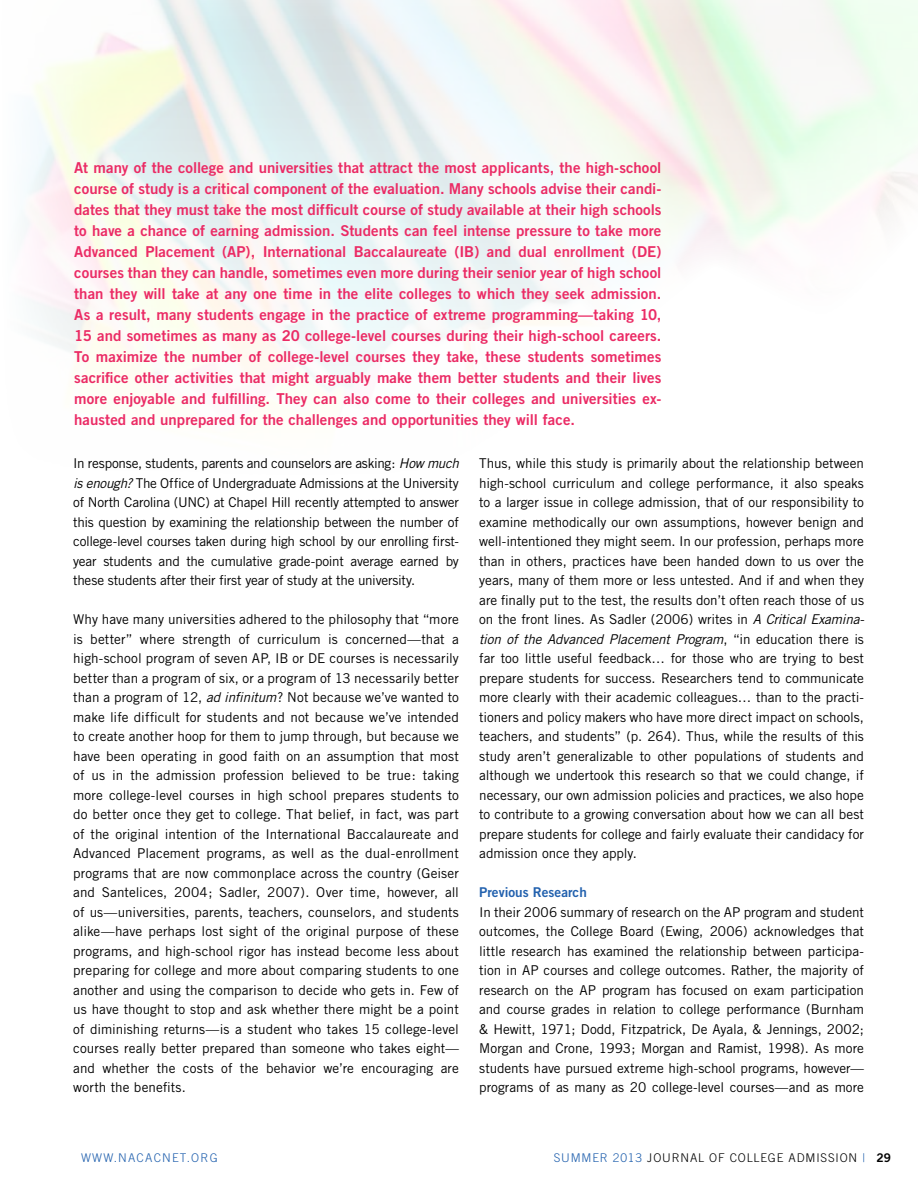
<style>
.page{position:relative;width:918px;height:1188px;background:#fff}
.page>*{position:absolute;margin:0;border:0;box-sizing:border-box;transform-origin:0 0}
.t1{font:15px/21px "Trade Gothic Bold Two";letter-spacing:.005em;color:#eb2b65;text-align:justify}
.t2{font:13.5px/19.5px "Trade Gothic";letter-spacing:-.005em;color:#000;text-align:justify}
.t3{font:13.5px "Trade Gothic Bold Two";color:#2261ae}
.t4{font:300 12px "Trade Gothic";letter-spacing:.07em;color:#000}
.t5{font:300 12px "Trade Gothic";letter-spacing:.1em;color:#2261ae}
.s1{font-style:italic}
.s2{color:#2261ae}
.s3{font-family:"Trade Gothic Bold Two";font-weight:400}
</style>
<div class="page">
<p class="t1" style="left:74px;top:157px;width:589px">At many of the college and universities that attract the most applicants, the high-school course of study is a critical component of the evaluation. Many schools advise their candi&shy;dates that they must take the most difficult course of study available at their high schools to have a chance of earning admission. Students can feel intense pressure to take more Advanced Placement (AP), International Baccalaureate (IB) and dual enrollment (DE) courses than they can handle, sometimes even more during their senior year of high school than they will take at any one time in the elite colleges to which they seek admission.<br>As a result, many students engage in the practice of extreme programming—taking 10, 15 and sometimes as many as 20 college-level courses during their high-school careers.<br>To maximize the number of college-level courses they take, these students sometimes sacrifice other activities that might arguably make them better students and their lives more enjoyable and fulfilling. They can also come to their colleges and universities ex&shy;hausted and unprepared for the challenges and opportunities they will face.</p>
<p class="t2" style="left:479px;top:454px;width:387px">Thus, while this study is primarily about the relationship between high-school curriculum and college performance, it also speaks to a larger issue in college admission, that of our responsibility to examine methodically our own assumptions, however benign and well-intentioned they might seem. In our profession, perhaps more than in others, practices have been handed down to us over the years, many of them more or less untested. And if and when they are finally put to the test, the results don’t often reach those of us on the front lines. As Sadler (2006) writes in <span class="s1">A Critical Examina&shy;tion of the Advanced Placement Program</span>, “in education there is far too little useful feedback… for those who are trying to best prepare students for success. Researchers tend to communicate more clearly with their academic colleagues… than to the practi&shy;tioners and policy makers who have more direct impact on schools, teachers, and students” (p. 264). Thus, while the results of this study aren’t generalizable to other populations of students and although we undertook this research so that we could change, if necessary, our own admission policies and practices, we also hope to contribute to a growing conversation about how we can all best prepare students for college and fairly evaluate their candidacy for admission once they apply.</p>
<p class="t3" style="left:479px;top:884px;width:109px">Previous Research</p>
<p class="t2" style="left:479px;top:902px;width:386px">In their 2006 summary of research on the AP program and student outcomes, the College Board (Ewing, 2006) acknowledges that little research has examined the relationship between participa&shy;tion in AP courses and college outcomes. Rather, the majority of research on the AP program has focused on exam participation and course grades in relation to college performance (Burnham &amp; Hewitt, 1971; Dodd, Fitzpatrick, De Ayala, &amp; Jennings, 2002; Morgan and Crone, 1993; Morgan and Ramist, 1998). As more students have pursued extreme high-school programs, however— programs of as many as 20 college-level courses—and as more</p>
<p class="t2" style="left:73px;top:454px;width:387px">In response, students, parents and counselors are asking: <span class="s1">How much is enough?</span> The Office of Undergraduate Admissions at the University of North Carolina (UNC) at Chapel Hill recently attempted to answer this question by examining the relationship between the number of college-level courses taken during high school by our enrolling first&shy;year students and the cumulative grade-point average earned by these students after their first year of study at the university.</p>
<p class="t2" style="left:73px;top:609px;width:387px">Why have many universities adhered to the philosophy that “more is better” where strength of curriculum is concerned—that a high-school program of seven AP, IB or DE courses is necessarily better than a program of six, or a program of 13 necessarily better than a program of 12, <span class="s1">ad infinitum</span>? Not because we’ve wanted to make life difficult for students and not because we’ve intended to create another hoop for them to jump through, but because we have been operating in good faith on an assumption that most of us in the admission profession believed to be true: taking more college-level courses in high school prepares students to do better once they get to college. That belief, in fact, was part of the original intention of the International Baccalaureate and Advanced Placement programs, as well as the dual-enrollment programs that are now commonplace across the country (Geiser and Santelices, 2004; Sadler, 2007). Over time, however, all of us—universities, parents, teachers, counselors, and students alike—have perhaps lost sight of the original purpose of these programs, and high-school rigor has instead become less about preparing for college and more about comparing students to one another and using the comparison to decide who gets in. Few of us have thought to stop and ask whether there might be a point of diminishing returns—is a student who takes 15 college-level courses really better prepared than someone who takes eight— and whether the costs of the behavior we’re encouraging are worth the benefits.</p>
<p class="t5" style="left:81px;top:1151px;width:138px">WWW.NACACNET.ORG</p>
<p class="t4" style="left:554px;top:1151px;width:339px"><span class="s2">SUMMER 2013</span> JOURNAL OF COLLEGE ADMISSION <span class="s2">|</span> <span class="s3">29</span></p>
</div>
